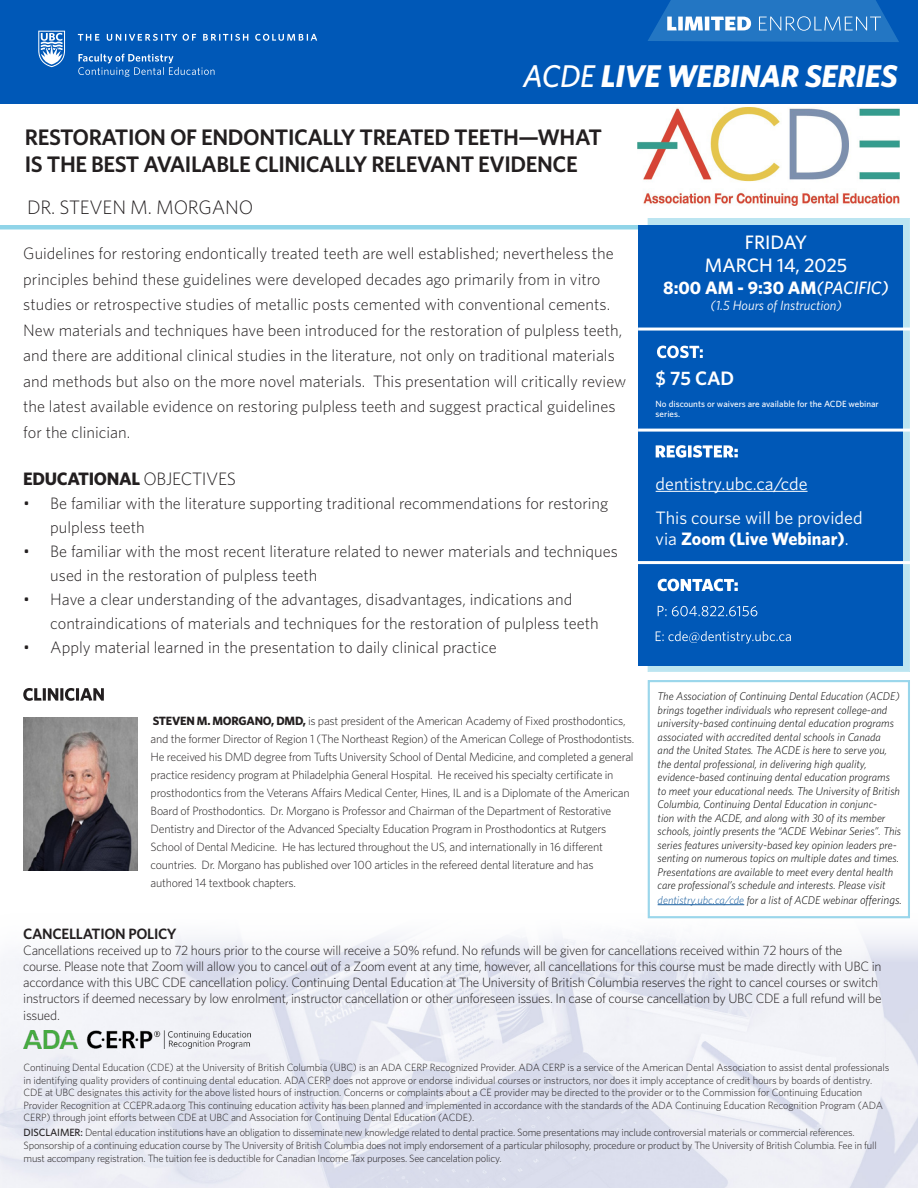
<style>
.page{position:relative;width:918px;height:1188px;background:#fff}
.page>*{position:absolute;margin:0;border:0;box-sizing:border-box;transform-origin:0 0}
.t1{font:italic 700 31.5px "Whitney";letter-spacing:-.01em;color:#fff}
.t2{font:600 22.5px/27px "Whitney";letter-spacing:-.02em;color:#231f20}
.t3{font:300 19.5px "Whitney";letter-spacing:-.01em;color:#231f20}
.t4{font:500 19.5px/23.4px "Whitney";color:#fff;text-align:center}
.t5{font:600 19.5px "Whitney";color:#fff}
.t6{font:18px/21.6px "Whitney";color:#fff}
.t7{font:700 18px "Whitney";color:#fff}
.t8{font:700 18px "Whitney";letter-spacing:-.02em;color:#231f20}
.t9{font:300 16.5px/25.5px "Whitney";color:#231f20}
.t10{font:600 15px "Whitney";letter-spacing:-.02em;color:#231f20}
.t11{font:300 13.5px/16.2px "Whitney";letter-spacing:-.02em;color:#231f20}
.t12{font:italic 13.5px "Whitney";color:#fff}
.t13{font:300 12px/18px "Whitney";letter-spacing:-.02em;color:#231f20}
.t14{font:italic 300 11.25px/13.5px "Whitney";color:#000}
.t15{font:300 10.5px/12.6px "Whitney";letter-spacing:-.01em;color:#231f20}
.t16{font:500 9px/10.8px "Whitney";color:#fff}
.s1{font-weight:500}
.s2{font-weight:300}
.s3{font-weight:700}
.s4{font-weight:500;font-style:italic}
.s5{color:#175d9e}
.s6{font-size:12px}
</style>
<div class="page">
<img style="left:0;top:909px;width:918px;height:279px">
<img style="left:23px;top:717px;width:114px;height:154px">
<div style="left:0;top:0;width:918px;height:104px;background:#0058b7"></div>
<div style="left:0;top:225px;width:641px;height:5px;background:#90d4e8"></div>
<svg style="left:648px;top:218px;width:262px;height:454px;background:#aad7eb"></svg>
<div style="left:638px;top:225px;width:264px;height:440px;background:#0058b7"></div>
<svg style="left:657px;top:346px;width:46px;height:12px"></svg>
<hr style="left:638px;top:328px;width:276px;height:3px;background:#fff">
<hr style="left:638px;top:429px;width:277px;height:3px;background:#fff">
<hr style="left:638px;top:561px;width:276px;height:3px;background:#fff">
<svg style="left:656px;top:631px;width:135px;height:13px"></svg>
<svg style="left:656px;top:445px;width:82px;height:13px"></svg>
<svg style="left:658px;top:579px;width:80px;height:12px"></svg>
<svg style="left:658px;top:606px;width:99px;height:10px"></svg>
<img style="left:638px;top:108px;width:262px;height:98px">
<hr style="left:656px;top:491px;width:152px;height:1px;background:#fff">
<svg style="left:648px;top:680px;width:262px;height:238px"></svg>
<div style="left:649px;top:681px;width:260px;height:236px;border:1px solid #96d5eb"></div>
<hr style="left:658px;top:904px;width:86px;height:1px;background:#175d9e">
<svg style="left:23px;top:688px;width:81px;height:13px"></svg>
<svg style="left:648px;top:0;width:251px;height:42px;background:#3580c7"></svg>
<svg style="left:38px;top:31px;width:27px;height:36px"></svg>
<svg style="left:78px;top:34px;width:239px;height:7px"></svg>
<svg style="left:78px;top:54px;width:137px;height:23px"></svg>
<img style="left:24px;top:1031px;width:226px;height:18px">
<p class="t1" style="left:523px;top:54px;width:376px"><span class="s1">ACDE</span> LIVE WEBINAR SERIES</p>
<p class="t2" style="left:25px;top:124px;width:579px">RESTORATION OF ENDONTICALLY TREATED TEETH—WHAT<br>IS THE BEST AVAILABLE CLINICALLY RELEVANT EVIDENCE</p>
<p class="t3" style="left:27px;top:195px;width:228px">DR. STEVEN M. MORGANO</p>
<p class="t9" style="left:23px;top:240px;width:605px">Guidelines for restoring endontically treated teeth are well established; nevertheless the principles behind these guidelines were developed decades ago primarily from in vitro studies or retrospective studies of metallic posts cemented with conventional cements.<br>New materials and techniques have been introduced for the restoration of pulpless teeth, and there are additional clinical studies in the literature, not only on traditional materials and methods but also on the more novel materials. This presentation will critically review the latest available evidence on restoring pulpless teeth and suggest practical guidelines for the clinician.</p>
<p class="t8" style="left:23px;top:467px;width:214px">EDUCATIONAL <span class="s2">OBJECTIVES</span></p>
<p class="t9" style="left:50px;top:491px;width:560px;line-height:24px;text-indent:-27px">• Be familiar with the literature supporting traditional recommendations for restoring pulpless teeth</p>
<p class="t9" style="left:50px;top:539px;width:569px;line-height:24px;text-indent:-27px">• Be familiar with the most recent literature related to newer materials and techniques used in the restoration of pulpless teeth</p>
<p class="t9" style="left:50px;top:587px;width:550px;line-height:24px;text-indent:-27px">• Have a clear understanding of the advantages, disadvantages, indications and contraindications of materials and techniques for the restoration of pulpless teeth</p>
<p class="t9" style="left:23px;top:634px;width:475px">• Apply material learned in the presentation to daily clinical practice</p>
<p class="t13" style="left:151px;top:711px;width:485px"><span class="s3">STEVEN M. MORGANO, DMD,</span> is past president of the American Academy of Fixed prosthodontics, and the former Director of Region 1 (The Northeast Region) of the American College of Prosthodontists.<br>He received his DMD degree from Tufts University School of Dental Medicine, and completed a general practice residency program at Philadelphia General Hospital. He received his specialty certificate in prosthodontics from the Veterans Affairs Medical Center, Hines, IL and is a Diplomate of the American Board of Prosthodontics. Dr. Morgano is Professor and Chairman of the Department of Restorative Dentistry and Director of the Advanced Specialty Education Program in Prosthodontics at Rutgers School of Dental Medicine. He has lectured throughout the US, and internationally in 16 different countries. Dr. Morgano has published over 100 articles in the refereed dental literature and has authored 14 textbook chapters.</p>
<p class="t4" style="left:705px;top:230px;width:144px">FRIDAY<br>MARCH 14, 2025</p>
<p class="t7" style="left:663px;top:275px;width:227px">8:00 AM - 9:30 AM<span class="s4">(PACIFIC)</span></p>
<p class="t12" style="left:710px;top:296px;width:133px">(1.5 Hours of Instruction)</p>
<p class="t5" style="left:656px;top:365px;width:80px">$ 75 CAD</p>
<p class="t16" style="left:656px;top:398px;width:225px">No discounts or waivers are available for the ACDE webinar series.</p>
<p class="t6" style="left:656px;top:472px;width:153px">dentistry.ubc.ca/cde</p>
<p class="t6" style="left:656px;top:506px;width:208px">This course will be provided via <span class="s3">Zoom (Live Webinar)</span>.</p>
<p class="t14" style="left:658px;top:689px;width:246px">The Association of Continuing Dental Education (ACDE) brings together individuals who represent college-and university-based continuing dental education programs associated with accredited dental schools in Canada<br>and the United States. The ACDE is here to serve you, the dental professional, in delivering high quality, evidence-based continuing dental education programs<br>to meet your educational needs. The University of British Columbia, Continuing Dental Education in conjunc-<br>tion with the ACDE, and along with 30 of its member schools, jointly presents the “ACDE Webinar Series”. This series features university-based key opinion leaders pre&shy;senting on numerous topics on multiple dates and times.<br>Presentations are available to meet every dental health care professional’s schedule and interests. Please visit <span class="s5">dentistry.ubc.ca/cde</span> for a list of ACDE webinar <span class="s6">offerings.</span></p>
<p class="t10" style="left:23px;top:923px;width:155px">CANCELLATION POLICY</p>
<p class="t11" style="left:23px;top:942px;width:860px">Cancellations received up to 72 hours prior to the course will receive a 50% refund. No refunds will be given for cancellations received within 72 hours of the course. Please note that Zoom will allow you to cancel out of a Zoom event at any time, however, all cancellations for this course must be made directly with UBC in accordance with this UBC CDE cancellation policy. Continuing Dental Education at The University of British Columbia reserves the right to cancel courses or switch instructors if deemed necessary by low enrolment, instructor cancellation or other unforeseen issues. In case of course cancellation by UBC CDE a full refund will be issued.</p>
<p class="t15" style="left:24px;top:1061px;width:867px">Continuing Dental Education (CDE) at the University of British Columbia (UBC) is an ADA CERP Recognized Provider. ADA CERP is a service of the American Dental Association to assist dental professionals in identifying quality providers of continuing dental education. ADA CERP does not approve or endorse individual courses or instructors, nor does it imply acceptance of credit hours by boards of dentistry.<br>CDE at UBC designates this activity for the above listed hours of instruction. Concerns or complaints about a CE provider may be directed to the provider or to the Commission for Continuing Education Provider Recognition at CCEPR.ada.org This continuing education activity has been planned and implemented in accordance with the standards of the ADA Continuing Education Recognition Program (ADA CERP) through joint efforts between CDE at UBC and Association for Continuing Dental Education (ACDE).</p>
<p class="t15" style="left:24px;top:1126px;width:855px"><span class="s1">DISCLAIMER:</span> Dental education institutions have an obligation to disseminate new knowledge related to dental practice. Some presentations may include controversial materials or commercial references.<br>Sponsorship of a continuing education course by The University of British Columbia does not imply endorsement of a particular philosophy, procedure or product by The University of British Columbia. Fee in full must accompany registration. The tuition fee is deductible for Canadian Income Tax purposes. See cancelation policy.</p>
</div>
